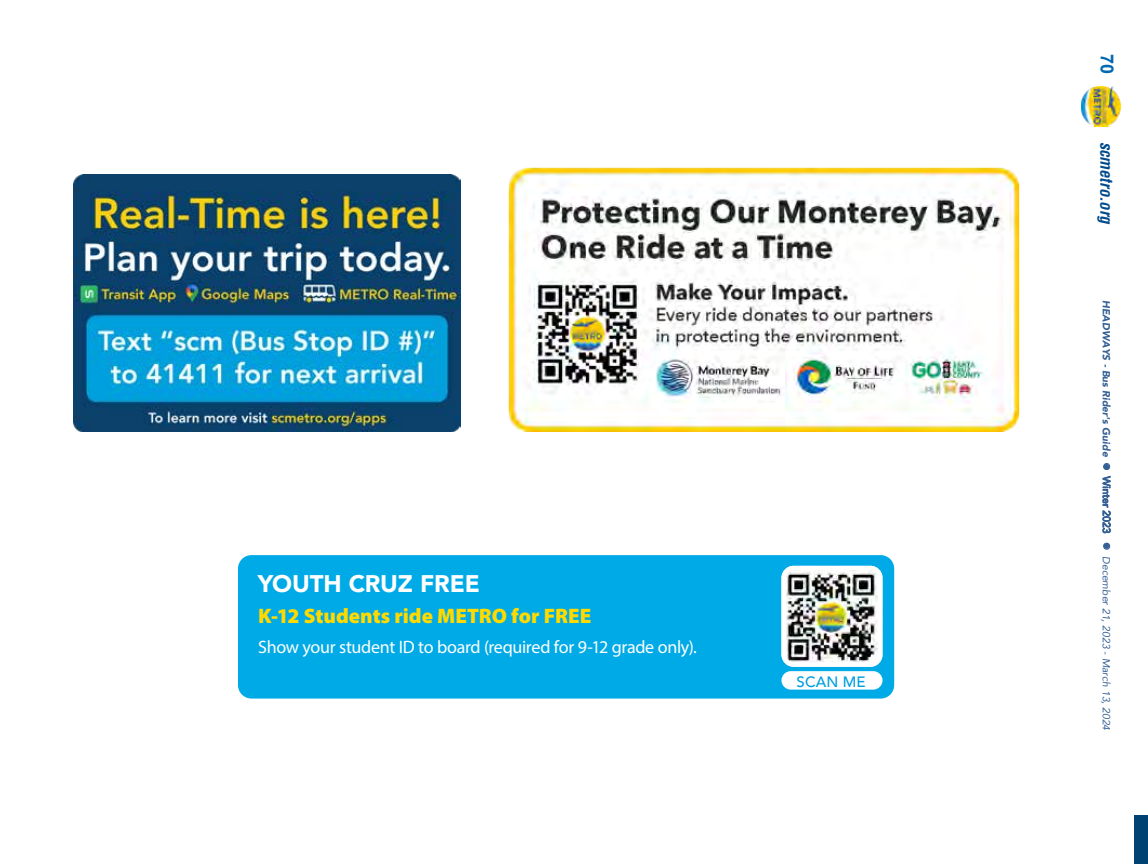
<style>
.page{position:relative;width:1148px;height:864px;background:#fff}
.page>*{position:absolute;margin:0;border:0;box-sizing:border-box;transform-origin:0 0}
.t1{font:900 24px "Avenir";letter-spacing:-.005em;color:#fff}
.t2{font:21px "Myriad Variable Concept";color:#ffda00}
.t3{font:18px "Myriad Pro";letter-spacing:-.015em;color:#fff}
.t4{font:700 18px "Arial";color:#0067b1}
.t5{font:italic 700 condensed 16.5px "Helvetica";color:#004b8d}
.t6{font:500 15px "Avenir";letter-spacing:.01em;color:#00a0df}
.t7{font:italic 10.35px "Avenir";color:#346094}
.s1{font-weight:900}
.s2{font-style:normal}
</style>
<div class="page">
<div style="left:1134px;top:815px;width:14px;height:49px;background:#004272"></div>
<img style="left:1081px;top:87px;width:39px;height:39px">
<img style="left:74px;top:174px;width:386px;height:258px">
<img style="left:509px;top:168px;width:510px;height:264px">
<div style="left:238px;top:555px;width:656px;height:144px;background:#00aae7;border-radius:14px"></div>
<img style="left:786px;top:566px;width:96px;height:96px">
<div style="left:781px;top:566px;width:101px;height:101px;border:4px solid #fff;border-radius:10px"></div>
<div style="left:781px;top:671px;width:101px;height:19px;background:#fff;border-radius:9px"></div>
<h1 class="t1" style="left:258px;top:563px;width:223px">YOUTH CRUZ FREE</h1>
<h2 class="t2" style="left:258px;top:604px;width:335px">K-12 Students ride METRO for FREE</h2>
<h3 class="t3" style="left:258px;top:636px;width:440px">Show your student ID to board (required for 9-12 grade only).</h3>
<h3 class="t6" style="left:796px;top:668px;width:70px">SCAN ME</h3>
<h3 class="t4" style="left:1118px;top:54px;width:22px;rotate:90deg">70</h3>
<h3 class="t5" style="left:1117px;top:142px;width:84px;rotate:90deg">scmetro.org</h3>
<p class="t7" style="left:1112px;top:300px;width:432px;rotate:90deg"><span class="s1">HEADWAYS - Bus Rider's Guide</span> ● <span class="s2">Winter 2023</span> ● December 21, 2023 - March 13, 2024</p>
</div>
